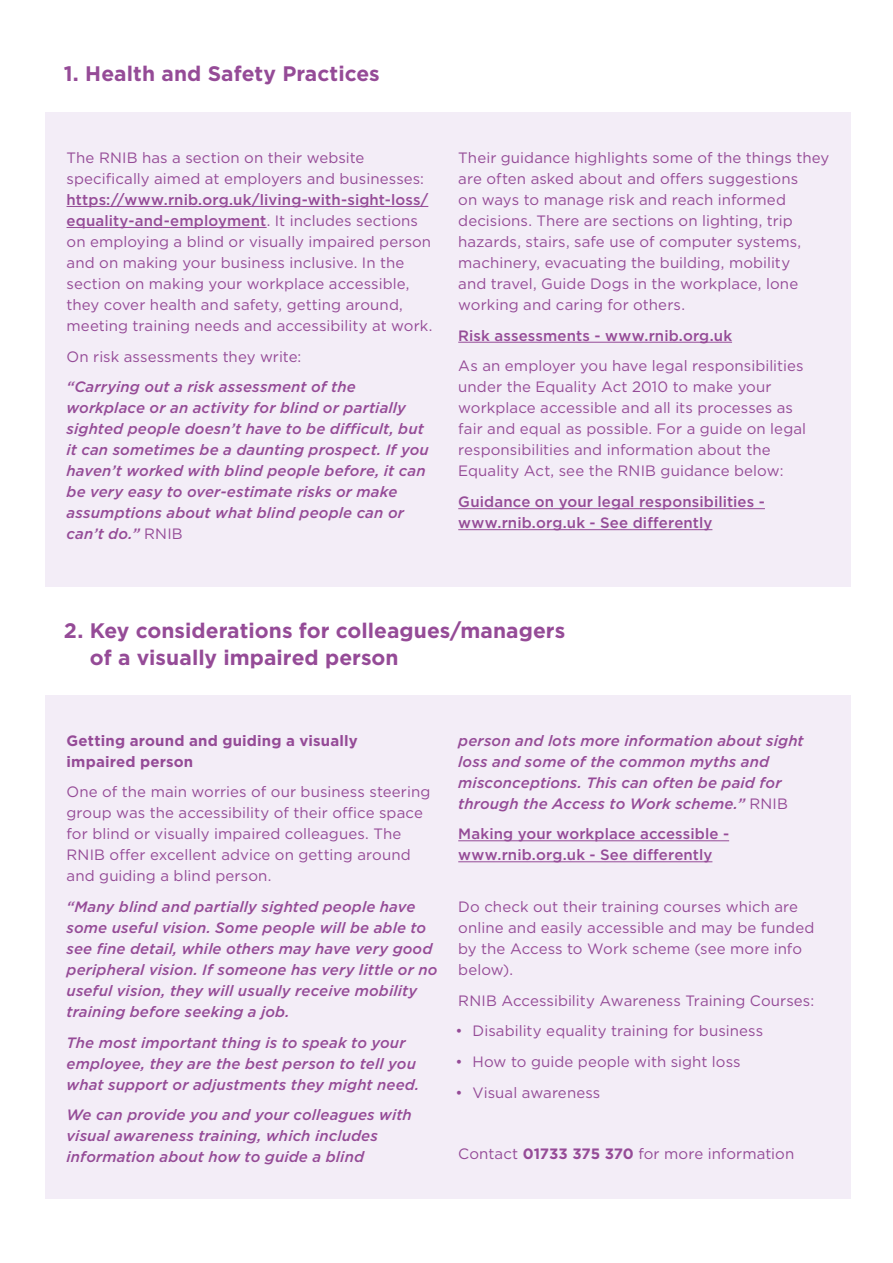
<style>
.page{position:relative;width:893px;height:1263px;background:#fff}
.page>*{position:absolute;margin:0;border:0;box-sizing:border-box;transform-origin:0 0}
.t1{font:700 21px/27px "Gotham";color:#954b97}
.t2{font:15px/21px "Gotham";letter-spacing:.005em;color:#954b97}
.t3{font:italic 500 15px/21px "Gotham";letter-spacing:.005em;color:#954b97}
.t4{font:500 15px/21px "Gotham";letter-spacing:.01em;color:#954b97}
.t5{font:700 15px/21px "Gotham";letter-spacing:.01em;color:#954b97}
.s1{font-weight:500}
.s2{font-weight:400;font-style:normal}
.s3{font-weight:700}
</style>
<div class="page">
<div style="left:45px;top:113px;width:805px;height:474px;background:#f3edf7"></div>
<div style="left:45px;top:695px;width:805px;height:504px;background:#f3edf7"></div>
<hr style="left:67px;top:206px;width:361px;height:1px;background:#954b97">
<hr style="left:67px;top:227px;width:200px;height:1px;background:#954b97">
<hr style="left:458px;top:342px;width:274px;height:1px;background:#954b97">
<hr style="left:458px;top:508px;width:307px;height:1px;background:#954b97">
<hr style="left:458px;top:529px;width:254px;height:1px;background:#954b97">
<hr style="left:458px;top:840px;width:271px;height:1px;background:#954b97">
<hr style="left:458px;top:861px;width:254px;height:1px;background:#954b97">
<h1 class="t1" style="left:64px;top:60px;width:317px">1. Health and Safety Practices</h1>
<p class="t2" style="left:67px;top:147px;width:359px">The RNIB has a section on their website specifically aimed at employers and businesses:</p>
<p class="t2" style="left:67px;top:189px;width:367px"><span class="s1">https://www.rnib.org.uk/living-with-sight-loss/ equality-and-employment</span>. It includes sections on employing a blind or visually impaired person and on making your business inclusive. In the section on making your workplace accessible, they cover health and safety, getting around, meeting training needs and accessibility at work.</p>
<p class="t2" style="left:67px;top:346px;width:236px">On risk assessments they write:</p>
<p class="t3" style="left:67px;top:376px;width:364px">“Carrying out a risk assessment of the workplace or an activity for blind or partially sighted people doesn’t have to be difficult, but it can sometimes be a daunting prospect. If you haven’t worked with blind people before, it can be very easy to over-estimate risks or make assumptions about what blind people can or can’t do.” <span class="s2">RNIB</span></p>
<p class="t2" style="left:458px;top:147px;width:372px">Their guidance highlights some of the things they are often asked about and offers suggestions<br>on ways to manage risk and reach informed decisions. There are sections on lighting, trip hazards, stairs, safe use of computer systems, machinery, evacuating the building, mobility<br>and travel, Guide Dogs in the workplace, lone working and caring for others.</p>
<p class="t4" style="left:458px;top:325px;width:275px">Risk assessments - www.rnib.org.uk</p>
<p class="t2" style="left:458px;top:355px;width:349px">As an employer you have legal responsibilities under the Equality Act 2010 to make your workplace accessible and all its processes as fair and equal as possible. For a guide on legal responsibilities and information about the Equality Act, see the RNIB guidance below:</p>
<p class="t4" style="left:458px;top:491px;width:308px">Guidance on your legal responsibilities - www.rnib.org.uk - See differently</p>
<h1 class="t1" style="left:90px;top:617px;width:477px;text-indent:-26px">2. Key considerations for colleagues/managers of a visually impaired person</h1>
<p class="t5" style="left:67px;top:730px;width:293px">Getting around and guiding a visually impaired person</p>
<p class="t2" style="left:67px;top:781px;width:365px">One of the main worries of our business steering group was the accessibility of their office space for blind or visually impaired colleagues. The RNIB offer excellent advice on getting around and guiding a blind person.</p>
<p class="t3" style="left:67px;top:896px;width:372px">“Many blind and partially sighted people have some useful vision. Some people will be able to see fine detail, while others may have very good peripheral vision. If someone has very little or no useful vision, they will usually receive mobility training before seeking a job.</p>
<p class="t3" style="left:67px;top:1032px;width:354px">The most important thing is to speak to your employee, they are the best person to tell you what support or adjustments they might need.</p>
<p class="t3" style="left:67px;top:1104px;width:347px">We can provide you and your colleagues with visual awareness training, which includes information about how to guide a blind</p>
<p class="t3" style="left:458px;top:729px;width:347px">person and lots more information about sight loss and some of the common myths and misconceptions. This can often be paid for through the Access to Work scheme.” <span class="s2">RNIB</span></p>
<p class="t4" style="left:458px;top:823px;width:272px">Making your workplace accessible - www.rnib.org.uk - See differently</p>
<p class="t2" style="left:458px;top:896px;width:358px">Do check out their training courses which are online and easily accessible and may be funded by the Access to Work scheme (see more info below).</p>
<p class="t2" style="left:458px;top:989px;width:357px">RNIB Accessibility Awareness Training Courses:</p>
<p class="t2" style="left:455px;top:1020px;width:309px">• Disability equality training for business</p>
<p class="t2" style="left:455px;top:1051px;width:287px">• How to guide people with sight loss</p>
<p class="t2" style="left:455px;top:1082px;width:146px">• Visual awareness</p>
<p class="t2" style="left:458px;top:1143px;width:338px">Contact <span class="s3">01733 375 370</span> for more information</p>
</div>
